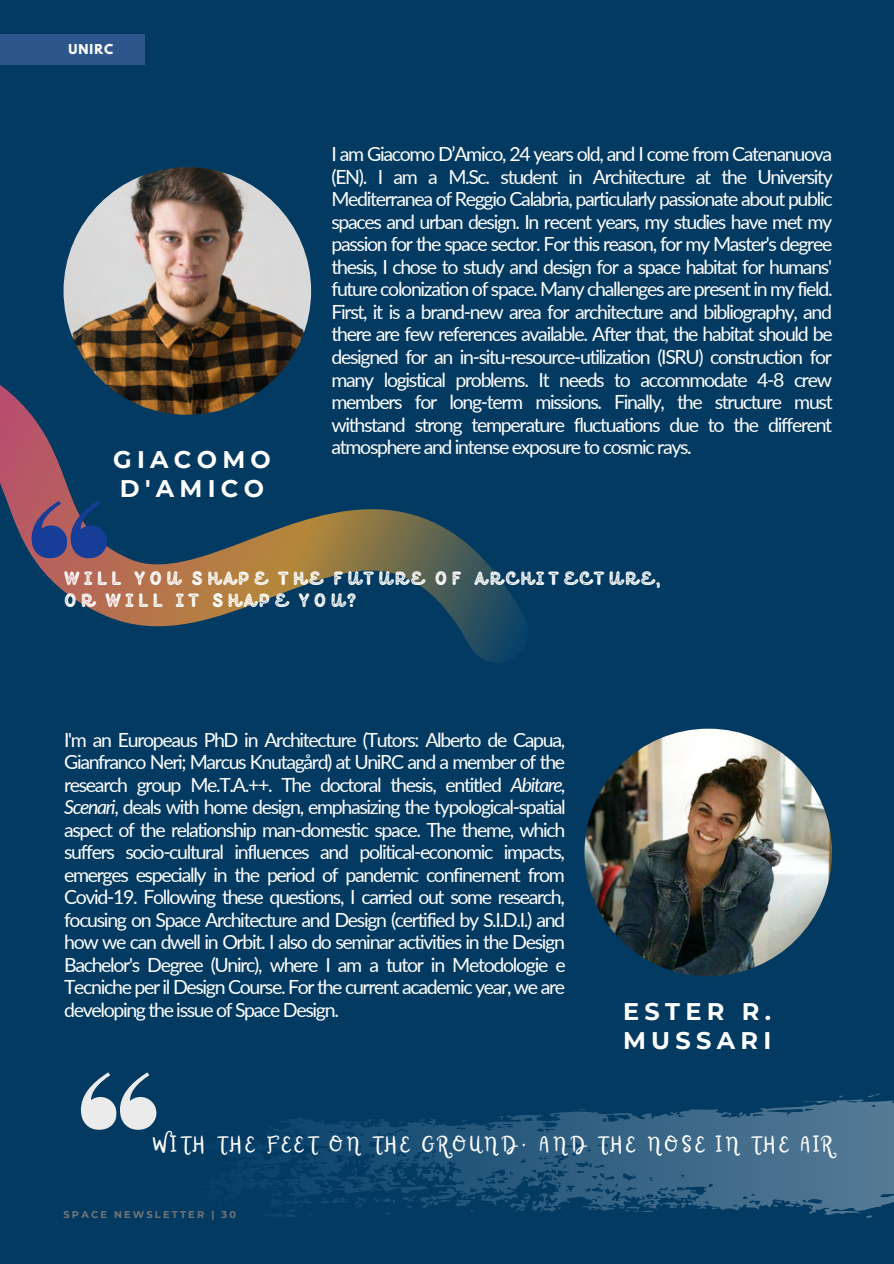
<style>
.page{position:relative;width:894px;height:1264px;background:#fff}
.page>*{position:absolute;margin:0;border:0;box-sizing:border-box;transform-origin:0 0}
.t1{font:700 24px/29.2px "Montserrat";letter-spacing:.22em;color:#fff}
.t2{font:19.5px/22.5px "Lato";letter-spacing:-.07em;color:#fff;text-align:justify}
.t3{font:19.5px/22.5px "TT Milks Casual Script Two";letter-spacing:.22em;color:#fff}
.t4{font:18px "Railey";letter-spacing:.22em;color:#fff}
.t5{font:700 12.15px "League Spartan";letter-spacing:.08em;color:#fff}
.t6{font:700 9.75px "Montserrat";letter-spacing:.22em;color:#757575}
.s1{font-style:italic}
</style>
<div class="page">
<div style="left:0;top:0;width:893px;height:1263px;background:#033a62"></div>
<div style="left:0;top:34px;width:144px;height:30px;background:#2d568c"></div>
<img style="left:584px;top:728px;width:247px;height:248px;border-radius:50%">
<img style="left:63px;top:167px;width:248px;height:248px;border-radius:50%">
<svg style="left:0;top:233px;width:523px;height:429px"></svg>
<svg style="left:266px;top:1093px;width:627px;height:125px"></svg>
<svg style="left:32px;top:501px;width:75px;height:57px"></svg>
<svg style="left:81px;top:1072px;width:75px;height:57px"></svg>
<p class="t5" style="left:69px;top:43px;width:46px">UNIRC</p>
<p class="t1" style="left:113px;top:445px;width:159px">GIACOMO<br>D'AMICO</p>
<p class="t2" style="left:331px;top:142px;width:503px">I am Giacomo D’Amico, 24 years old, and I come from Catenanuova (EN). I am a M.Sc. student in Architecture at the University Mediterranea of Reggio Calabria, particularly passionate about public spaces and urban design. In recent years, my studies have met my passion for the space sector. For this reason, for my Master's degree thesis, I chose to study and design for a space habitat for humans' future colonization of space. Many challenges are present in my field.<br>First, it is a brand-new area for architecture and bibliography, and there are few references available. After that, the habitat should be designed for an in-situ-resource-utilization (ISRU) construction for many logistical problems. It needs to accommodate 4-8 crew members for long-term missions. Finally, the structure must withstand strong temperature fluctuations due to the different atmosphere and intense exposure to cosmic rays.</p>
<p class="t3" style="left:64px;top:568px;width:598px">WILL YOU SHAPE THE FUTURE OF ARCHITECTURE,<br>OR WILL IT SHAPE YOU?</p>
<p class="t2" style="left:64px;top:728px;width:503px">I'm an Europeaus PhD in Architecture (Tutors: Alberto de Capua, Gianfranco Neri; Marcus Knutagård) at UniRC and a member of the research group Me.T.A.++. The doctoral thesis, entitled <span class="s1">Abitare, Scenari</span>, deals with home design, emphasizing the typological-spatial aspect of the relationship man-domestic space. The theme, which suffers socio-cultural influences and political-economic impacts, emerges especially in the period of pandemic confinement from Covid-19. Following these questions, I carried out some research, focusing on Space Architecture and Design (certified by S.I.D.I.) and how we can dwell in Orbit. I also do seminar activities in the Design Bachelor's Degree (Unirc), where I am a tutor in Metodologie e Tecniche per il Design Course. For the current academic year, we are developing the issue of Space Design.</p>
<p class="t1" style="left:623px;top:996px;width:150px">ESTER R.<br>MUSSARI</p>
<p class="t4" style="left:153px;top:1132px;width:680px">WITH THE FEET ON THE GROUND, AND THE NOSE IN THE AIR</p>
<p class="t6" style="left:63px;top:1208px;width:174px">SPACE NEWSLETTER | 30</p>
</div>
